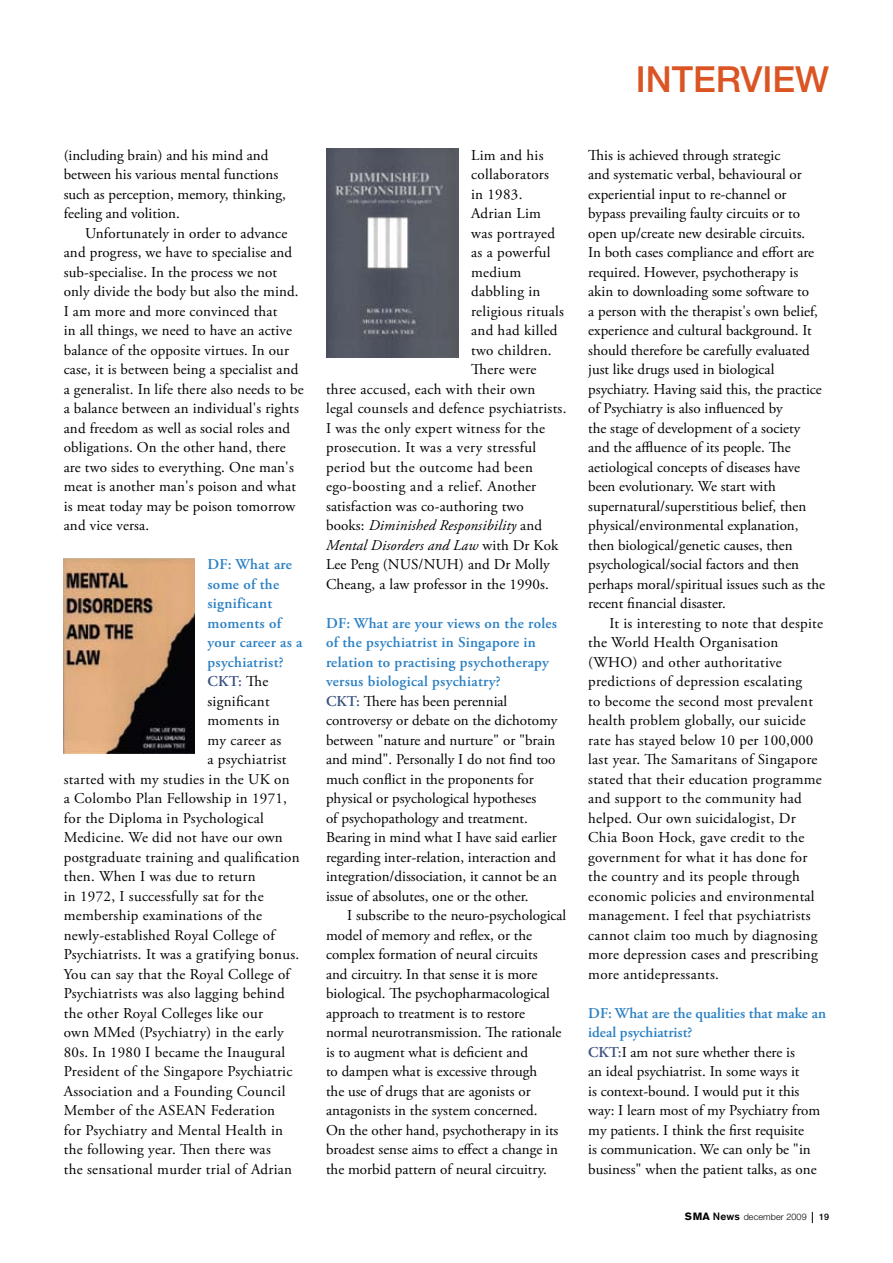
<style>
.page{position:relative;width:893px;height:1263px;background:#fff}
.page>*{position:absolute;margin:0;border:0;box-sizing:border-box;transform-origin:0 0}
.t1{font:500 36px "Helvetica Neue";color:#da5523}
.t2{font:15px/19.5px "Adobe Garamond Pro";letter-spacing:.01em;color:#000}
.t3{font:15px "Adobe Garamond Pro";letter-spacing:.03em;color:#000}
.t4{font:600 15px "Adobe Garamond Pro";letter-spacing:.02em;color:#2b80c3}
.t5{font:italic 15px "Adobe Garamond Pro";letter-spacing:.01em;color:#000}
.t6{font:600 15px "Adobe Garamond Pro";color:#3a5181}
.t7{font:300 9px "Helvetica Neue";letter-spacing:.01em;color:#000}
.t8{font:500 9px "Helvetica Neue";color:#000}
.s1{font-weight:400;color:#000}
.s2{font-style:normal}
.s3{font-weight:600;color:#2b80c3}
.s4{font-weight:600;color:#3a5181}
.s5{font-family:"Akzidenz Grotesk BE";font-weight:700;font-size:10.5px}
.s6{font-family:"Akzidenz Grotesk BE";font-weight:500;font-size:10.5px}
</style>
<div class="page">
<img style="left:64px;top:558px;width:131px;height:195px">
<img style="left:326px;top:149px;width:132px;height:208px">
<h1 class="t1" style="left:636px;top:58px;width:195px">INTERVIEW</h1>
<p class="t2" style="left:64px;top:146px;width:224px">(including brain) and his mind and between his various mental functions such as perception, memory, thinking, feeling and volition.</p>
<p class="t2" style="left:64px;top:224px;width:241px;text-indent:21px">Unfortunately in order to advance and progress, we have to specialise and sub-specialise. In the process we not only divide the body but also the mind.<br>I am more and more convinced that<br>in all things, we need to have an active balance of the opposite virtues. In our case, it is between being a specialist and a generalist. In life there also needs to be a balance between an individual's rights and freedom as well as social roles and obligations. On the other hand, there are two sides to everything. One man's meat is another man's poison and what is meat today may be poison tomorrow and vice versa.</p>
<p class="t4" style="left:207px;top:556px;width:86px">DF: What are</p>
<p class="t4" style="left:207px;top:575px;width:73px">some of the</p>
<p class="t4" style="left:207px;top:595px;width:66px">significant</p>
<p class="t4" style="left:207px;top:614px;width:75px">moments of</p>
<p class="t4" style="left:207px;top:634px;width:97px">your career as a</p>
<p class="t4" style="left:207px;top:653px;width:78px">psychiatrist?</p>
<p class="t6" style="left:207px;top:673px;width:62px">CKT: <span class="s1">The</span></p>
<p class="t2" style="left:207px;top:692px;width:64px">significant</p>
<p class="t2" style="left:207px;top:711px;width:74px">moments in</p>
<p class="t2" style="left:207px;top:731px;width:75px">my career as</p>
<p class="t2" style="left:207px;top:750px;width:81px">a psychiatrist</p>
<p class="t2" style="left:64px;top:770px;width:227px">started with my studies in the UK on</p>
<p class="t2" style="left:64px;top:789px;width:225px">a Colombo Plan Fellowship in 1971,</p>
<p class="t2" style="left:64px;top:809px;width:202px">for the Diploma in Psychological</p>
<p class="t2" style="left:64px;top:828px;width:221px">Medicine. We did not have our own</p>
<p class="t2" style="left:64px;top:848px;width:237px">postgraduate training and qualification</p>
<p class="t2" style="left:64px;top:867px;width:193px">then. When I was due to return</p>
<p class="t2" style="left:64px;top:887px;width:201px">in 1972, I successfully sat for the</p>
<p class="t2" style="left:64px;top:906px;width:200px">membership examinations of the</p>
<p class="t2" style="left:64px;top:926px;width:212px">newly-established Royal College of</p>
<p class="t2" style="left:64px;top:945px;width:237px">Psychiatrists. It was a gratifying bonus.</p>
<p class="t2" style="left:64px;top:965px;width:228px">You can say that the Royal College of</p>
<p class="t2" style="left:64px;top:984px;width:222px">Psychiatrists was also lagging behind</p>
<p class="t2" style="left:64px;top:1004px;width:201px">the other Royal Colleges like our</p>
<p class="t2" style="left:64px;top:1023px;width:221px">own MMed (Psychiatry) in the early</p>
<p class="t2" style="left:64px;top:1043px;width:223px">80s. In 1980 I became the Inaugural</p>
<p class="t2" style="left:64px;top:1062px;width:230px">President of the Singapore Psychiatric</p>
<p class="t2" style="left:64px;top:1082px;width:223px">Association and a Founding Council</p>
<p class="t2" style="left:64px;top:1101px;width:213px">Member of the ASEAN Federation</p>
<p class="t2" style="left:64px;top:1121px;width:221px">for Psychiatry and Mental Health in</p>
<p class="t2" style="left:64px;top:1140px;width:209px">the following year. Then there was</p>
<p class="t2" style="left:64px;top:1160px;width:230px">the sensational murder trial of Adrian</p>
<p class="t2" style="left:471px;top:146px;width:74px">Lim and his</p>
<p class="t2" style="left:471px;top:165px;width:79px">collaborators</p>
<p class="t2" style="left:471px;top:185px;width:53px">in 1983.</p>
<p class="t2" style="left:471px;top:204px;width:71px">Adrian Lim</p>
<p class="t2" style="left:471px;top:224px;width:85px">was portrayed</p>
<p class="t2" style="left:471px;top:243px;width:81px">as a powerful</p>
<p class="t2" style="left:471px;top:263px;width:52px">medium</p>
<p class="t2" style="left:471px;top:282px;width:71px">dabbling in</p>
<p class="t2" style="left:471px;top:302px;width:94px">religious rituals</p>
<p class="t2" style="left:471px;top:321px;width:88px">and had killed</p>
<p class="t2" style="left:471px;top:341px;width:82px">two children.</p>
<p class="t2" style="left:471px;top:360px;width:67px">There were</p>
<p class="t2" style="left:326px;top:380px;width:211px">three accused, each with their own</p>
<p class="t2" style="left:326px;top:399px;width:242px">legal counsels and defence psychiatrists.</p>
<p class="t2" style="left:326px;top:419px;width:221px">I was the only expert witness for the</p>
<p class="t3" style="left:326px;top:438px;width:212px">prosecution. It was a very stressful</p>
<p class="t3" style="left:326px;top:458px;width:208px">period but the outcome had been</p>
<p class="t3" style="left:326px;top:477px;width:212px">ego-boosting and a relief. Another</p>
<p class="t2" style="left:326px;top:497px;width:199px">satisfaction was co-authoring two</p>
<p class="t5" style="left:326px;top:516px;width:218px"><span class="s2">books:</span> Diminished Responsibility <span class="s2">and</span></p>
<p class="t5" style="left:326px;top:536px;width:234px">Mental Disorders and Law <span class="s2">with Dr Kok</span></p>
<p class="t2" style="left:326px;top:555px;width:225px">Lee Peng (NUS/NUH) and Dr Molly</p>
<p class="t2" style="left:326px;top:575px;width:224px">Cheang, a law professor in the 1990s.</p>
<p class="t2" style="left:326px;top:614px;width:233px"><span class="s3">DF: What are your views on the roles of the psychiatrist in Singapore in relation to practising psychotherapy versus biological psychiatry?<br></span><span class="s4">CKT:</span> There has been perennial controversy or debate on the dichotomy between "nature and nurture" or "brain and mind". Personally I do not find too much conflict in the proponents for physical or psychological hypotheses<br>of psychopathology and treatment.<br>Bearing in mind what I have said earlier regarding inter-relation, interaction and integration/dissociation, it cannot be an issue of absolutes, one or the other.</p>
<p class="t2" style="left:326px;top:906px;width:242px;text-indent:21px">I subscribe to the neuro-psychological model of memory and reflex, or the complex formation of neural circuits<br>and circuitry. In that sense it is more biological. The psychopharmacological approach to treatment is to restore normal neurotransmission. The rationale is to augment what is deficient and<br>to dampen what is excessive through<br>the use of drugs that are agonists or antagonists in the system concerned.<br>On the other hand, psychotherapy in its broadest sense aims to effect a change in the morbid pattern of neural circuitry.</p>
<p class="t2" style="left:588px;top:146px;width:238px">This is achieved through strategic<br>and systematic verbal, behavioural or experiential input to re-channel or bypass prevailing faulty circuits or to open up/create new desirable circuits.<br>In both cases compliance and effort are required. However, psychotherapy is akin to downloading some software to<br>a person with the therapist's own belief, experience and cultural background. It should therefore be carefully evaluated just like drugs used in biological psychiatry. Having said this, the practice of Psychiatry is also influenced by<br>the stage of development of a society and the affluence of its people. The aetiological concepts of diseases have been evolutionary. We start with supernatural/superstitious belief, then physical/environmental explanation, then biological/genetic causes, then psychological/social factors and then perhaps moral/spiritual issues such as the recent financial disaster.</p>
<p class="t2" style="left:588px;top:614px;width:236px;text-indent:21px">It is interesting to note that despite the World Health Organisation (WHO) and other authoritative predictions of depression escalating<br>to become the second most prevalent health problem globally, our suicide rate has stayed below 10 per 100,000 last year. The Samaritans of Singapore stated that their education programme and support to the community had helped. Our own suicidalogist, Dr Chia Boon Hock, gave credit to the government for what it has done for the country and its people through economic policies and environmental management. I feel that psychiatrists cannot claim too much by diagnosing more depression cases and prescribing more antidepressants.</p>
<p class="t2" style="left:588px;top:1004px;width:239px"><span class="s3">DF: What are the qualities that make an ideal psychiatrist?<br></span><span class="s4">CKT:</span>I am not sure whether there is<br>an ideal psychiatrist. In some ways it<br>is context-bound. I would put it this way: I learn most of my Psychiatry from my patients. I think the first requisite<br>is communication. We can only be "in business" when the patient talks, as one</p>
<p class="t7" style="left:685px;top:1211px;width:123px"><span class="s5">SMA</span> <span class="s6">News</span> december 2009</p>
<p class="t8" style="left:819px;top:1211px;width:12px">19</p>
</div>
